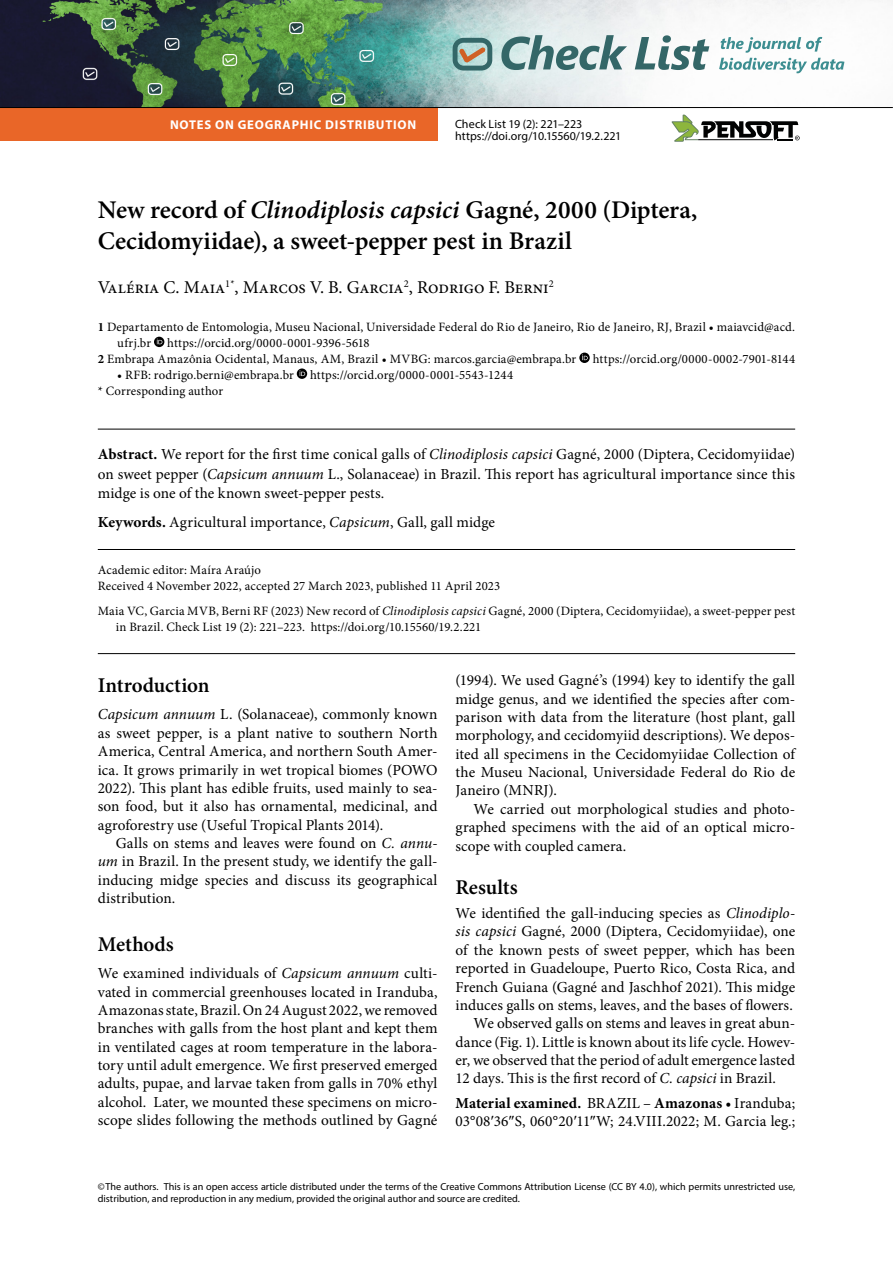
<style>
.page{position:relative;width:893px;height:1263px;background:#fff}
.page>*{position:absolute;margin:0;border:0;box-sizing:border-box;transform-origin:0 0}
.t1{font:600 25.5px/30.6px "Minion Pro";letter-spacing:-.005em;color:#000}
.t2{font:600 21px "Minion Pro";color:#000}
.t3{font:18px "Minion Pro";color:#000}
.t4{font:15.3px/18.3px "Minion Pro";letter-spacing:.005em;color:#000;text-align:justify}
.t5{font:12.75px/15.9px "Minion Pro";letter-spacing:.01em;color:#000}
.t6{font:700 12.75px "Myriad Pro";letter-spacing:.06em;color:#fff}
.t7{font:12px/12.8px "Myriad Pro";letter-spacing:.005em;color:#000}
.t8{font:10.2px/12.3px "Myriad Pro";color:#000}
.s1{font-style:italic}
.s2{font-weight:700}
.s3{font-family:"Times New Roman"}
</style>
<div class="page">
<div style="left:0;top:108px;width:438px;height:32px;background:#e96628"></div>
<img style="left:0;top:0;width:893px;height:107px">
<svg style="left:453px;top:38px;width:39px;height:33px"></svg>
<svg style="left:501px;top:35px;width:126px;height:35px;background:#99b5b5"></svg>
<svg style="left:635px;top:35px;width:74px;height:35px"></svg>
<svg style="left:719px;top:37px;width:125px;height:36px"></svg>
<svg style="left:672px;top:115px;width:128px;height:27px"></svg>
<hr style="left:98px;top:429px;width:697px;height:1px;background:#000">
<hr style="left:98px;top:549px;width:697px;height:1px;background:#000">
<hr style="left:98px;top:653px;width:697px;height:1px;background:#000">
<svg style="left:154px;top:337px;width:10px;height:10px"></svg>
<svg style="left:579px;top:353px;width:11px;height:10px"></svg>
<svg style="left:297px;top:368px;width:10px;height:11px"></svg>
<hr style="left:0;top:107px;width:893px;height:1px;background:#000">
<p class="t6" style="left:170px;top:116px;width:248px">NOTES ON GEOGRAPHIC DISTRIBUTION</p>
<p class="t7" style="left:455px;top:117px;width:168px">Check List 19 (2): 221–223 https://doi.org/10.15560/19.2.221</p>
<h1 class="t1" style="left:98px;top:194px;width:601px">New record of <span class="s1">Clinodiplosis capsici</span> Gagné, 2000 (Diptera,<br>Cecidomyiidae), a sweet-pepper pest in Brazil</h1>
<p class="t3" style="left:98px;top:275px;width:458px">Valéria C. Maia<sup>1*</sup>, Marcos V. B. Garcia<sup>2</sup>, Rodrigo F. Berni<sup>2</sup></p>
<p class="t5" style="left:117px;top:319px;width:679px;text-indent:-20px"><span class="s2">1</span> Departamento de Entomologia, Museu Nacional, Universidade Federal do Rio de Janeiro, Rio de Janeiro, RJ, Brazil • maiavcid@acd. ufrj.br</p>
<p class="t5" style="left:98px;top:335px;width:480px;text-indent:69px">https://orcid.org/0000-0001-9396-5618<br><span class="s2">2</span> Embrapa Amazônia Ocidental, Manaus, AM, Brazil • MVBG: marcos.garcia@embrapa.br</p>
<p class="t5" style="left:593px;top:351px;width:204px">https://orcid.org/0000-0002-7901-8144</p>
<p class="t5" style="left:117px;top:367px;width:178px">• RFB: rodrigo.berni@embrapa.br</p>
<p class="t5" style="left:310px;top:367px;width:205px">https://orcid.org/0000-0001-5543-1244</p>
<p class="t5" style="left:98px;top:383px;width:127px">* Corresponding author</p>
<p class="t4" style="left:98px;top:445px;width:699px;line-height:19.5px"><span class="s2">Abstract.</span> We report for the first time conical galls of <span class="s1">Clinodiplosis capsici</span> Gagné, 2000 (Diptera, Cecidomyiidae) on sweet pepper (<span class="s1">Capsicum annuum</span> L., Solanaceae) in Brazil. This report has agricultural importance since this midge is one of the known sweet-pepper pests.</p>
<p class="t4" style="left:98px;top:513px;width:399px"><span class="s2">Keywords.</span> Agricultural importance, <span class="s1">Capsicum</span>, Gall, gall midge</p>
<p class="t5" style="left:98px;top:562px;width:404px">Academic editor: Maíra Araújo<br>Received 4 November 2022, accepted 27 March 2023, published 11 April 2023</p>
<p class="t5" style="left:116px;top:603px;width:681px;text-indent:-18px">Maia VC, Garcia MVB, Berni RF (2023) New record of <span class="s1">Clinodiplosis capsici</span> Gagné, 2000 (Diptera, Cecidomyiidae), a sweet-pepper pest in Brazil. Check List 19 (2): 221–223. https://doi.org/10.15560/19.2.221</p>
<h2 class="t2" style="left:98px;top:671px;width:113px">Introduction</h2>
<p class="t4" style="left:98px;top:705px;width:341px"><span class="s1">Capsicum annuum</span> L. (Solanaceae), commonly known as sweet pepper, is a plant native to southern North America, Central America, and northern South Amer&shy;ica. It grows primarily in wet tropical biomes (POWO 2022). This plant has edible fruits, used mainly to sea&shy;son food, but it also has ornamental, medicinal, and agroforestry use (Useful Tropical Plants 2014).</p>
<p class="t4" style="left:98px;top:834px;width:341px;text-indent:18px">Galls on stems and leaves were found on <span class="s1">C. annu&shy;um</span> in Brazil. In the present study, we identify the gall&shy;inducing midge species and discuss its geographical distribution.</p>
<h2 class="t2" style="left:98px;top:929px;width:78px">Methods</h2>
<p class="t4" style="left:98px;top:964px;width:341px">We examined individuals of <span class="s1">Capsicum annuum</span> culti&shy;vated in commercial greenhouses located in Iranduba, Amazonas state, Brazil. On 24 August 2022, we removed branches with galls from the host plant and kept them in ventilated cages at room temperature in the labora&shy;tory until adult emergence. We first preserved emerged adults, pupae, and larvae taken from galls in 70% ethyl alcohol. Later, we mounted these specimens on micro&shy;scope slides following the methods outlined by Gagné</p>
<p class="t4" style="left:455px;top:671px;width:341px">(1994). We used Gagné’s (1994) key to identify the gall midge genus, and we identified the species after com&shy;parison with data from the literature (host plant, gall morphology, and cecidomyiid descriptions). We depos&shy;ited all specimens in the Cecidomyiidae Collection of the Museu Nacional, Universidade Federal do Rio de Janeiro (MNRJ).</p>
<p class="t4" style="left:455px;top:800px;width:341px;text-indent:18px">We carried out morphological studies and photo&shy;graphed specimens with the aid of an optical micro&shy;scope with coupled camera.</p>
<h2 class="t2" style="left:455px;top:872px;width:64px">Results</h2>
<p class="t4" style="left:455px;top:904px;width:341px">We identified the gall-inducing species as <span class="s1">Clinodiplo-</span></p>
<p class="t4" style="left:455px;top:922px;width:341px"><span class="s1">sis capsici</span> Gagné, 2000 (Diptera, Cecidomyiidae), one</p>
<p class="t4" style="left:455px;top:941px;width:341px">of the known pests of sweet pepper, which has been</p>
<p class="t4" style="left:455px;top:959px;width:341px">reported in Guadeloupe, Puerto Rico, Costa Rica, and</p>
<p class="t4" style="left:455px;top:977px;width:341px">French Guiana (Gagné and Jaschhof 2021). This midge</p>
<p class="t4" style="left:455px;top:996px;width:339px">induces galls on stems, leaves, and the bases of flowers.</p>
<p class="t4" style="left:473px;top:1014px;width:323px">We observed galls on stems and leaves in great abun-</p>
<p class="t4" style="left:455px;top:1033px;width:341px">dance (Fig. 1). Little is known about its life cycle. Howev-</p>
<p class="t4" style="left:455px;top:1051px;width:341px">er, we observed that the period of adult emergence lasted</p>
<p class="t4" style="left:455px;top:1069px;width:322px">12 days. This is the first record of <span class="s1">C. capsici</span> in Brazil.</p>
<p class="t4" style="left:455px;top:1094px;width:341px"><span class="s2">Material examined.</span> BRAZIL – <span class="s2">Amazonas</span> • Iranduba;<br>03°08<span class="s3">′</span>36<span class="s3">″</span>S, 060°20<span class="s3">′</span>11<span class="s3">″</span>W; 24.VIII.2022; M. Garcia leg.;</p>
<p class="t8" style="left:98px;top:1180px;width:699px">©The authors. This is an open access article distributed under the terms of the Creative Commons Attribution License (CC BY 4.0), which permits unrestricted use, distribution, and reproduction in any medium, provided the original author and source are credited.</p>
</div>
